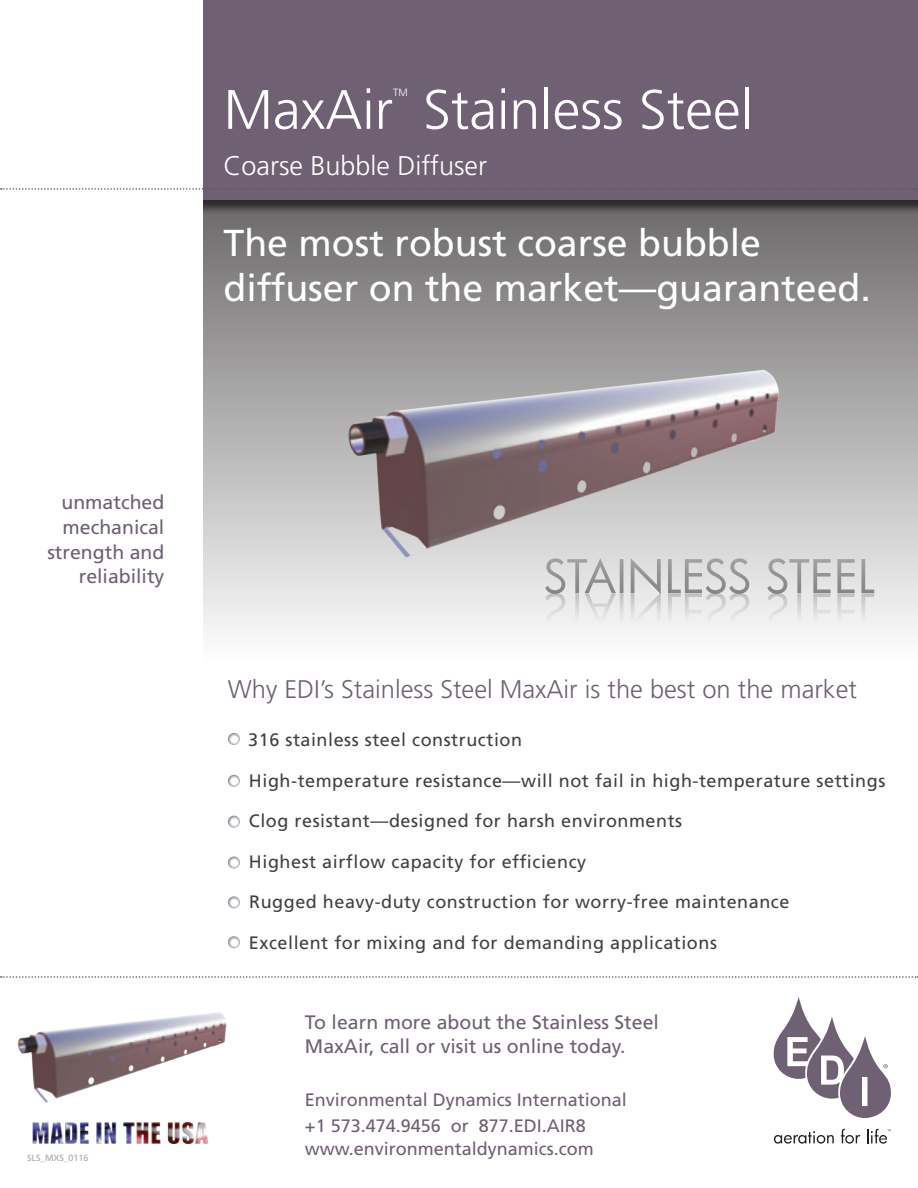
<style>
.page{position:relative;width:918px;height:1188px;background:#fff}
.page>*{position:absolute;margin:0;border:0;box-sizing:border-box;transform-origin:0 0}
.t1{font:300 55.5px "Frutiger LT Std";color:#fff}
.t2{font:37.5px/45px "Frutiger LT Std";color:#fff}
.t3{font:300 27px "Frutiger LT Std";color:#fff}
.t4{font:300 25.5px "Frutiger LT Std";color:#6f6073}
.t5{font:19.5px/24.8px "Frutiger LT Std";color:#6f6073}
.t6{font:18px "Frutiger LT Std";letter-spacing:.03em;color:#414142}
.t7{font:18px "Frutiger LT Std";color:#6f6073}
.t8{font:300 10.5px "Frutiger LT Std";color:#fff}
.t9{font:9px "Frutiger LT Std";color:#a7a9ac}
</style>
<div class="page">
<div style="left:202px;top:200px;width:716px;height:470px;background:linear-gradient(to bottom,#6b6969,#fff)"></div>
<div style="left:3px;top:0;width:915px;height:215px;background:#231f20;opacity:.85"></div>
<div style="left:0;top:0;width:918px;height:200px;background:#6f6073"></div>
<div style="left:0;top:0;width:202px;height:1188px;background:#fff"></div>
<svg style="left:1px;top:976px;width:917px;height:2px"></svg>
<img style="left:313px;top:336px;width:478px;height:247px">
<svg style="left:228px;top:733px;width:12px;height:12px"></svg>
<svg style="left:228px;top:775px;width:12px;height:12px"></svg>
<svg style="left:228px;top:856px;width:12px;height:13px"></svg>
<svg style="left:228px;top:816px;width:12px;height:12px"></svg>
<svg style="left:228px;top:896px;width:12px;height:12px"></svg>
<svg style="left:228px;top:936px;width:12px;height:12px"></svg>
<svg style="left:545px;top:558px;width:329px;height:70px"></svg>
<img style="left:32px;top:1121px;width:177px;height:23px">
<svg style="left:1px;top:188px;width:917px;height:2px"></svg>
<img style="left:18px;top:1012px;width:209px;height:91px">
<svg style="left:774px;top:996px;width:117px;height:122px"></svg>
<svg style="left:774px;top:1131px;width:60px;height:13px"></svg>
<svg style="left:841px;top:1129px;width:19px;height:15px"></svg>
<svg style="left:867px;top:1129px;width:24px;height:15px"></svg>
<p class="t1" style="left:224px;top:78px;width:171px">MaxAir</p>
<p class="t8" style="left:393px;top:86px;width:16px">TM</p>
<p class="t1" style="left:423px;top:78px;width:331px">Stainless Steel</p>
<p class="t3" style="left:224px;top:151px;width:265px">Coarse Bubble Diffuser</p>
<p class="t2" style="left:224px;top:221px;width:649px">The most robust coarse bubble diffuser on the market—guaranteed.</p>
<p class="t5" style="left:47px;top:490px;width:119px;text-align:right">unmatched mechanical strength and reliability</p>
<p class="t9" style="left:27px;top:1152px;width:63px">SLS_MXS_0116</p>
<p class="t4" style="left:228px;top:675px;width:631px">Why EDI’s Stainless Steel MaxAir is the best on the market</p>
<p class="t6" style="left:248px;top:730px;width:275px">316 stainless steel construction</p>
<p class="t6" style="left:249px;top:770px;width:638px">High-temperature resistance—will not fail in high-temperature settings</p>
<p class="t6" style="left:249px;top:811px;width:435px">Clog resistant—designed for harsh environments</p>
<p class="t6" style="left:249px;top:851px;width:339px">Highest airflow capacity for efficiency</p>
<p class="t6" style="left:249px;top:892px;width:542px">Rugged heavy-duty construction for worry-free maintenance</p>
<p class="t6" style="left:249px;top:932px;width:470px">Excellent for mixing and for demanding applications</p>
<p class="t5" style="left:305px;top:1010px;width:356px">To learn more about the Stainless Steel<br>MaxAir, call or visit us online today.</p>
<p class="t7" style="left:305px;top:1089px;width:324px">Environmental Dynamics International</p>
<p class="t7" style="left:305px;top:1115px;width:282px">+1 573.474.9456 or 877.EDI.AIR8</p>
<p class="t7" style="left:305px;top:1138px;width:291px">www.environmentaldynamics.com</p>
</div>
